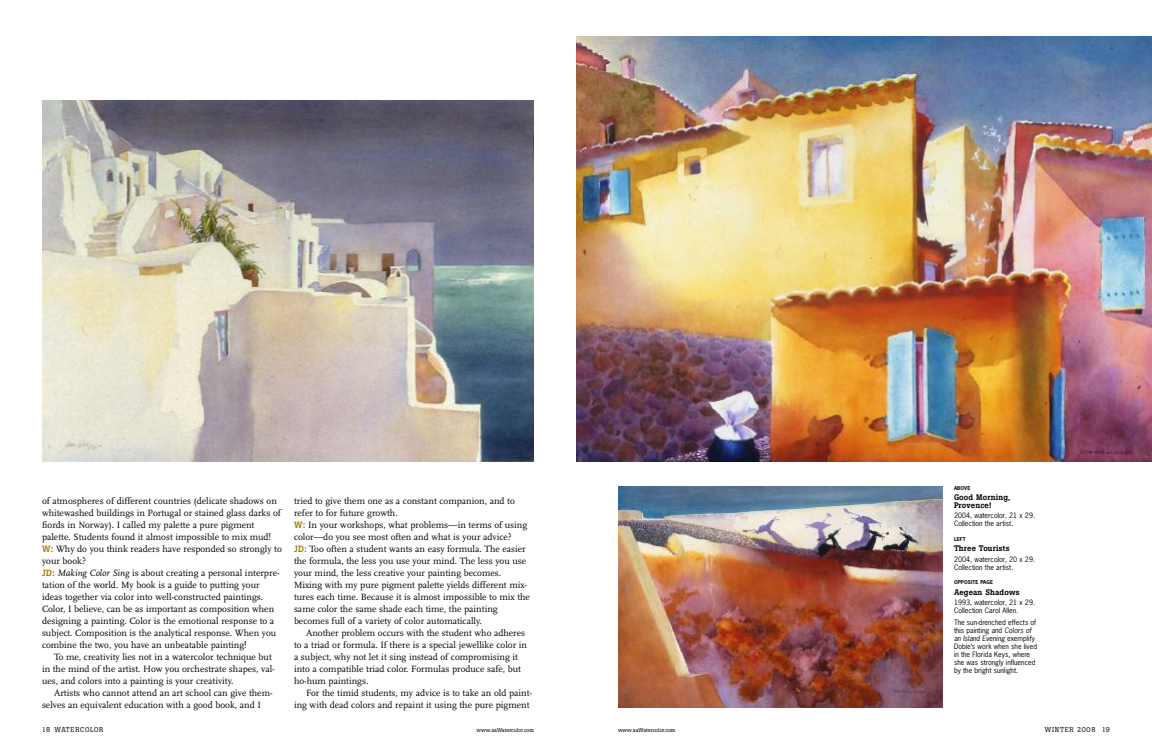
<style>
.page{position:relative;width:1152px;height:756px;background:#fff}
.page>*{position:absolute;margin:0;border:0;box-sizing:border-box;transform-origin:0 0}
.t1{font:9.5px/12px "Scala";color:#000}
.t2{font:500 8px/8px "Boton";letter-spacing:.02em;color:#000}
.t3{font:7px/8px "News Gothic";color:#000}
.t4{font:7px "Boton";letter-spacing:.11em;color:#000}
.t5{font:5.5px "Boton";color:#000}
.t6{font:700 5px "News Gothic";letter-spacing:.02em;color:#000}
.s1{font-family:"Boton";font-weight:500;font-size:9px;color:#a57c0a}
.s2{font-style:italic}
</style>
<div class="page">
<img style="left:618px;top:486px;width:324px;height:222px">
<img style="left:576px;top:36px;width:576px;height:426px">
<img style="left:42px;top:101px;width:492px;height:361px">
<p class="t1" style="left:42px;top:495px;width:241px">of atmospheres of different countries (delicate shadows on whitewashed buildings in Portugal or stained glass darks of fiords in Norway). I called my palette a pure pigment palette. Students found it almost impossible to mix mud!<br><span class="s1">W:</span> Why do you think readers have responded so strongly to your book?<br><span class="s1">JD:</span> <span class="s2">Making Color Sing</span> is about creating a personal interpre&shy;tation of the world. My book is a guide to putting your ideas together via color into well-constructed paintings.<br>Color, I believe, can be as important as composition when designing a painting. Color is the emotional response to a subject. Composition is the analytical response. When you combine the two, you have an unbeatable painting!</p>
<p class="t1" style="left:42px;top:651px;width:234px;text-indent:12px">To me, creativity lies not in a watercolor technique but in the mind of the artist. How you orchestrate shapes, val&shy;ues, and colors into a painting is your creativity.</p>
<p class="t1" style="left:42px;top:687px;width:232px;text-indent:12px">Artists who cannot attend an art school can give them&shy;selves an equivalent education with a good book, and I</p>
<p class="t1" style="left:294px;top:495px;width:237px">tried to give them one as a constant companion, and to refer to for future growth.<br><span class="s1">W:</span> In your workshops, what problems—in terms of using color—do you see most often and what is your advice?<br><span class="s1">JD:</span> Too often a student wants an easy formula. The easier the formula, the less you use your mind. The less you use your mind, the less creative your painting becomes.<br>Mixing with my pure pigment palette yields different mix&shy;tures each time. Because it is almost impossible to mix the same color the same shade each time, the painting becomes full of a variety of color automatically.</p>
<p class="t1" style="left:294px;top:627px;width:235px;text-indent:12px">Another problem occurs with the student who adheres to a triad or formula. If there is a special jewellike color in a subject, why not let it sing instead of compromising it into a compatible triad color. Formulas produce safe, but ho-hum paintings.</p>
<p class="t1" style="left:294px;top:687px;width:240px;text-align:right">For the timid students, my advice is to take an old paint&shy;ing with dead colors and repaint it using the pure pigment</p>
<p class="t6" style="left:954px;top:485px;width:18px">ABOVE</p>
<p class="t2" style="left:954px;top:494px;width:58px">Good Morning,<br>Provence!</p>
<p class="t3" style="left:954px;top:512px;width:83px">2004, watercolor, 21 x 29.<br>Collection the artist.</p>
<p class="t6" style="left:954px;top:537px;width:13px">LEFT</p>
<p class="t2" style="left:954px;top:545px;width:57px">Three Tourists</p>
<p class="t3" style="left:954px;top:555px;width:83px">2004, watercolor, 20 x 29.<br>Collection the artist.</p>
<p class="t6" style="left:954px;top:580px;width:41px">OPPOSITE PAGE</p>
<p class="t2" style="left:954px;top:589px;width:67px">Aegean Shadows</p>
<p class="t3" style="left:954px;top:598px;width:83px">1993, watercolor, 21 x 29.<br>Collection Carol Allen.</p>
<p class="t3" style="left:954px;top:618px;width:85px">The sun-drenched effects of this painting and <span class="s2">Colors of an Island Evening</span> exemplify<br>Dobie’s work when she lived in the Florida Keys, where she was strongly influenced by the bright sunlight.</p>
<p class="t4" style="left:42px;top:727px;width:63px">18 WATERCOLOR</p>
<p class="t5" style="left:477px;top:728px;width:59px">www.aaWatercolor.com</p>
<p class="t5" style="left:618px;top:728px;width:59px">www.aaWatercolor.com</p>
<p class="t4" style="left:1045px;top:727px;width:67px">WINTER 2008 19</p>
</div>
